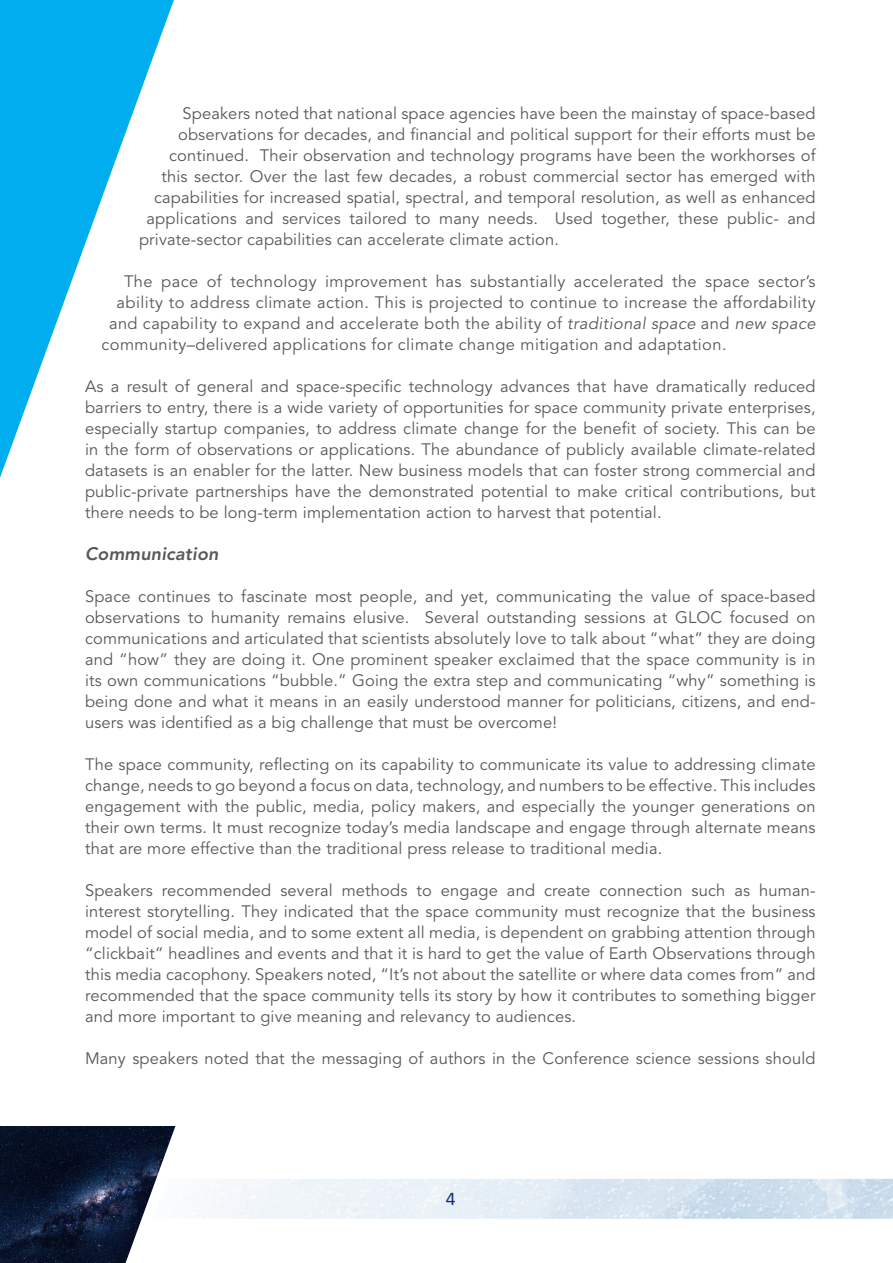
<style>
.page{position:relative;width:893px;height:1263px;background:#fff}
.page>*{position:absolute;margin:0;border:0;box-sizing:border-box;transform-origin:0 0}
.t1{font:19.5px "Calibri";color:#182d7c}
.t2{font:italic 800 18px "Avenir LT Std";letter-spacing:.01em;color:#57585a}
.t3{font:16.5px/21px "Avenir LT Std";letter-spacing:.01em;color:#57585a;text-align:justify}
.s1{font-style:italic}
</style>
<div class="page">
<img style="left:0;top:1127px;width:118px;height:136px">
<svg style="left:118px;top:1126px;width:58px;height:137px"></svg>
<img style="left:153px;top:1179px;width:740px;height:40px">
<svg style="left:0;top:0;width:174px;height:478px"></svg>
<p class="t3" style="left:183px;top:103px;width:634px">Speakers noted that national space agencies have been the mainstay of space-based</p>
<p class="t3" style="left:178px;top:124px;width:639px">observations for decades, and financial and political support for their efforts must be</p>
<p class="t3" style="left:169px;top:145px;width:648px">continued. Their observation and technology programs have been the workhorses of</p>
<p class="t3" style="left:162px;top:166px;width:655px">this sector. Over the last few decades, a robust commercial sector has emerged with</p>
<p class="t3" style="left:154px;top:187px;width:663px">capabilities for increased spatial, spectral, and temporal resolution, as well as enhanced</p>
<p class="t3" style="left:147px;top:208px;width:670px">applications and services tailored to many needs. Used together, these public- and</p>
<p class="t3" style="left:139px;top:229px;width:421px">private-sector capabilities can accelerate climate action.</p>
<p class="t3" style="left:124px;top:271px;width:693px">The pace of technology improvement has substantially accelerated the space sector’s</p>
<p class="t3" style="left:117px;top:292px;width:701px">ability to address climate action. This is projected to continue to increase the affordability</p>
<p class="t3" style="left:109px;top:313px;width:708px">and capability to expand and accelerate both the ability of <span class="s1">traditional space</span> and <span class="s1">new space</span></p>
<p class="t3" style="left:102px;top:334px;width:627px">community–delivered applications for climate change mitigation and adaptation.</p>
<p class="t3" style="left:85px;top:376px;width:732px">As a result of general and space-specific technology advances that have dramatically reduced barriers to entry, there is a wide variety of opportunities for space community private enterprises, especially startup companies, to address climate change for the benefit of society. This can be in the form of observations or applications. The abundance of publicly available climate-related datasets is an enabler for the latter. New business models that can foster strong commercial and public-private partnerships have the demonstrated potential to make critical contributions, but there needs to be long-term implementation action to harvest that potential.</p>
<p class="t2" style="left:85px;top:543px;width:135px">Communication</p>
<p class="t3" style="left:85px;top:586px;width:732px">Space continues to fascinate most people, and yet, communicating the value of space-based observations to humanity remains elusive. Several outstanding sessions at GLOC focused on communications and articulated that scientists absolutely love to talk about “what” they are doing and “how” they are doing it. One prominent speaker exclaimed that the space community is in its own communications “bubble.” Going the extra step and communicating “why” something is being done and what it means in an easily understood manner for politicians, citizens, and end&shy;users was identified as a big challenge that must be overcome!</p>
<p class="t3" style="left:85px;top:754px;width:732px">The space community, reflecting on its capability to communicate its value to addressing climate change, needs to go beyond a focus on data, technology, and numbers to be effective. This includes engagement with the public, media, policy makers, and especially the younger generations on their own terms. It must recognize today’s media landscape and engage through alternate means that are more effective than the traditional press release to traditional media.</p>
<p class="t3" style="left:85px;top:880px;width:732px">Speakers recommended several methods to engage and create connection such as human&shy;interest storytelling. They indicated that the space community must recognize that the business model of social media, and to some extent all media, is dependent on grabbing attention through “clickbait” headlines and events and that it is hard to get the value of Earth Observations through this media cacophony. Speakers noted, “It’s not about the satellite or where data comes from” and recommended that the space community tells its story by how it contributes to something bigger and more important to give meaning and relevancy to audiences.</p>
<p class="t3" style="left:85px;top:1048px;width:732px">Many speakers noted that the messaging of authors in the Conference science sessions should</p>
<p class="t1" style="left:446px;top:1185px;width:11px">4</p>
</div>
